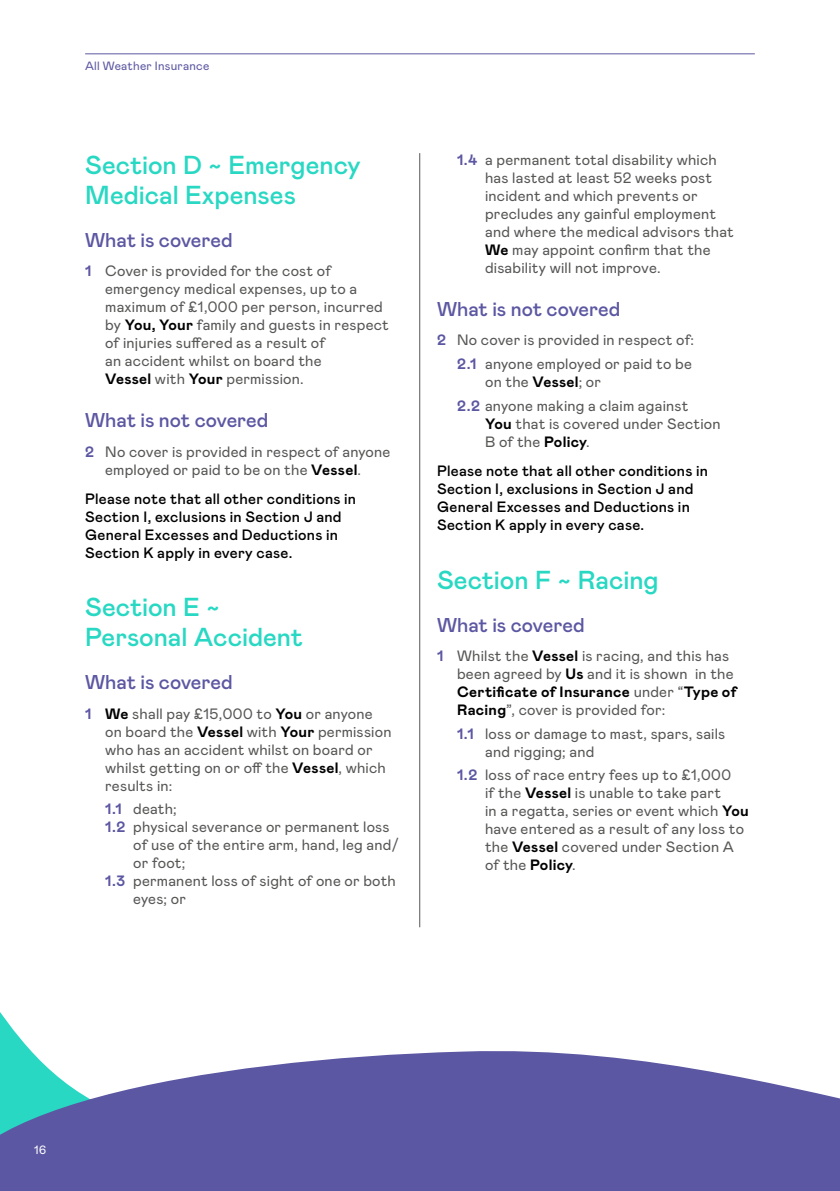
<style>
.page{position:relative;width:840px;height:1191px;background:#fff}
.page>*{position:absolute;margin:0;border:0;box-sizing:border-box;transform-origin:0 0}
.t1{font:500 26px/30px "Mabry Pro";color:#28d8c3}
.t2{font:500 20px "Mabry Pro";letter-spacing:-.005em;color:#5c57a2}
.t3{font:15px/18px "Mabry Pro";letter-spacing:.015em;color:#575756}
.t4{font:500 15px/18px "Mabry Pro";letter-spacing:.015em;color:#000}
.t5{font:12px "Mabry Pro";letter-spacing:.02em;color:#5c57a2}
.t6{font:12px "Mabry Pro";color:#fff}
.s1{font-weight:700;color:#5c57a2}
.s2{font-weight:700;color:#000}
</style>
<div class="page">
<hr style="left:85px;top:53px;width:669px;height:1px;background:#5c57a2">
<hr style="left:419px;top:153px;width:1px;height:774px;background:#575756">
<svg style="left:0;top:786px;width:839px;height:405px"></svg>
<p class="t5" style="left:85px;top:57px;width:126px">All Weather Insurance</p>
<h1 class="t1" style="left:85px;top:148px;width:277px">Section D ~ Emergency<br>Medical Expenses</h1>
<h2 class="t2" style="left:85px;top:225px;width:149px">What is covered</h2>
<p class="t3" style="left:105px;top:261px;width:285px;text-indent:-20px"><span class="s1">1</span> Cover is provided for the cost of emergency medical expenses, up to a maximum of £1,000 per person, incurred by <span class="s2">You, Your</span> family and guests in respect of injuries suffered as a result of<br>an accident whilst on board the<br><span class="s2">Vessel</span> with <span class="s2">Your</span> permission.</p>
<h2 class="t2" style="left:85px;top:406px;width:185px">What is not covered</h2>
<p class="t3" style="left:105px;top:441px;width:286px;text-indent:-20px"><span class="s1">2</span> No cover is provided in respect of anyone employed or paid to be on the <span class="s2">Vessel</span>.</p>
<p class="t4" style="left:85px;top:489px;width:272px">Please note that all other conditions in Section I, exclusions in Section J and General Excesses and Deductions in Section K apply in every case.</p>
<h1 class="t1" style="left:85px;top:591px;width:219px">Section E ~<br>Personal Accident</h1>
<h2 class="t2" style="left:85px;top:668px;width:149px">What is covered</h2>
<p class="t3" style="left:105px;top:703px;width:288px;text-indent:-20px"><span class="s1">1</span> <span class="s2">We</span> shall pay £15,000 to <span class="s2">You</span> or anyone on board the <span class="s2">Vessel</span> with <span class="s2">Your</span> permission who has an accident whilst on board or whilst getting on or off the <span class="s2">Vessel</span>, which results in:</p>
<p class="t3" style="left:105px;top:799px;width:73px"><span class="s1">1.1</span> death;</p>
<p class="t3" style="left:105px;top:817px;width:286px"><span class="s1">1.2</span> physical severance or permanent loss</p>
<p class="t3" style="left:133px;top:835px;width:267px">of use of the entire arm, hand, leg and/</p>
<p class="t3" style="left:133px;top:853px;width:53px">or foot;</p>
<p class="t3" style="left:105px;top:871px;width:292px"><span class="s1">1.3</span> permanent loss of sight of one or both</p>
<p class="t3" style="left:133px;top:889px;width:54px">eyes; or</p>
<p class="t3" style="left:485px;top:150px;width:250px;text-indent:-28px"><span class="s1">1.4</span> a permanent total disability which has lasted at least 52 weeks post incident and which prevents or precludes any gainful employment and where the medical advisors that <span class="s2">We</span> may appoint confirm that the disability will not improve.</p>
<h2 class="t2" style="left:437px;top:295px;width:185px">What is not covered</h2>
<p class="t3" style="left:437px;top:328px;width:258px;line-height:23.6px;text-align:right"><span class="s1">2</span> No cover is provided in respect of:<br><span class="s1">2.1</span> anyone employed or paid to be</p>
<p class="t3" style="left:457px;top:369px;width:233px;line-height:23.6px;text-indent:28px">on the <span class="s2">Vessel</span>; or<br><span class="s1">2.2</span> anyone making a claim against</p>
<p class="t3" style="left:485px;top:414px;width:237px"><span class="s2">You</span> that is covered under Section<br>B of the <span class="s2">Policy</span>.</p>
<p class="t4" style="left:437px;top:461px;width:272px">Please note that all other conditions in Section I, exclusions in Section J and General Excesses and Deductions in Section K apply in every case.</p>
<h1 class="t1" style="left:437px;top:563px;width:223px">Section F ~ Racing</h1>
<h2 class="t2" style="left:437px;top:610px;width:149px">What is covered</h2>
<p class="t3" style="left:457px;top:646px;width:281px;text-indent:-20px"><span class="s1">1</span> Whilst the <span class="s2">Vessel</span> is racing, and this has been agreed by <span class="s2">Us</span> and it is shown in the <span class="s2">Certificate of Insurance</span> under “<span class="s2">Type of Racing</span>”, cover is provided for:</p>
<p class="t3" style="left:485px;top:723px;width:241px;text-indent:-28px"><span class="s1">1.1</span> loss or damage to mast, spars, sails and rigging; and</p>
<p class="t3" style="left:485px;top:765px;width:265px;text-indent:-28px"><span class="s1">1.2</span> loss of race entry fees up to £1,000<br>if the <span class="s2">Vessel</span> is unable to take part<br>in a regatta, series or event which <span class="s2">You </span>have entered as a result of any loss to the <span class="s2">Vessel</span> covered under Section A of the <span class="s2">Policy</span>.</p>
<p class="t6" style="left:34px;top:1140px;width:14px">16</p>
</div>
